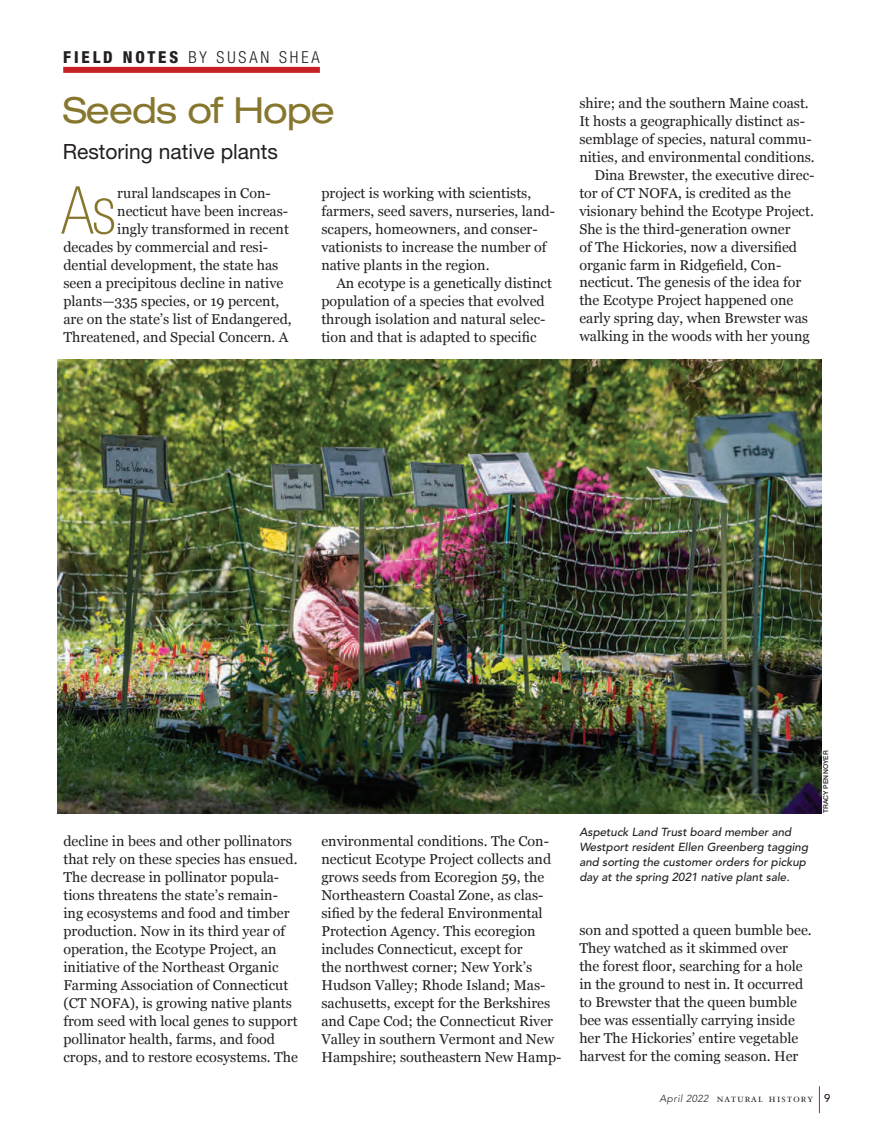
<style>
.page{position:relative;width:887px;height:1143px;background:#fff}
.page>*{position:absolute;margin:0;border:0;box-sizing:border-box;transform-origin:0 0}
.t1{font:100 condensed 66.15px "Helvetica Neue";color:#87772e}
.t2{font:expanded 36px "Helvetica Neue";letter-spacing:-.025em;color:#87772e}
.t3{font:21px "Helvetica Neue";color:#231f20}
.t4{font:300 condensed 16.5px "Helvetica Neue";letter-spacing:.175em;color:#231f20}
.t5{font:14.25px/18px "Georgia";color:#231f20}
.t6{font:12px "Bembo SC";letter-spacing:.065em;color:#231f20}
.t7{font:italic 500 11.7px/15px "Avenir";color:#231f20}
.t8{font:500 6.75px "Helvetica Neue";letter-spacing:.025em;color:#231f20}
.s1{font-weight:800}
.s2{font-family:"Avenir";font-weight:300;font-style:italic;font-size:10.2px}
.s3{font-family:"Avenir";font-weight:500;font-size:11.25px}
</style>
<div class="page">
<svg style="left:819px;top:1086px;width:1px;height:27px"></svg>
<div style="left:63px;top:67px;width:257px;height:6px;background:#c62026"></div>
<img style="left:57px;top:359px;width:764px;height:454px">
<p class="t4" style="left:63px;top:48px;width:258px"><span class="s1">FIELD NOTES</span> BY SUSAN SHEA</p>
<h2 class="t2" style="left:63px;top:89px;width:273px">Seeds of Hope</h2>
<h3 class="t3" style="left:63px;top:139px;width:217px">Restoring native plants</h3>
<h1 class="t1" style="left:61px;top:173px;width:56px">As</h1>
<p class="t5" style="left:117px;top:184px;width:155px">rural landscapes in Con-</p>
<p class="t5" style="left:117px;top:202px;width:172px">necticut have been increas-</p>
<p class="t5" style="left:117px;top:220px;width:173px">ingly transformed in recent</p>
<p class="t5" style="left:63px;top:238px;width:206px">decades by commercial and resi-</p>
<p class="t5" style="left:63px;top:256px;width:216px">dential development, the state has</p>
<p class="t5" style="left:63px;top:274px;width:221px">seen a precipitous decline in native</p>
<p class="t5" style="left:63px;top:292px;width:217px">plants—335 species, or 19 percent,</p>
<p class="t5" style="left:63px;top:310px;width:230px">are on the state’s list of Endangered,</p>
<p class="t5" style="left:63px;top:328px;width:226px">Threatened, and Special Concern. A</p>
<p class="t5" style="left:321px;top:184px;width:235px">project is working with scientists, farmers, seed savers, nurseries, land&shy;scapers, homeowners, and conser&shy;vationists to increase the number of native plants in the region.</p>
<p class="t5" style="left:321px;top:274px;width:232px;text-indent:15px">An ecotype is a genetically distinct population of a species that evolved through isolation and natural selec&shy;tion and that is adapted to specific</p>
<p class="t5" style="left:579px;top:94px;width:231px">shire; and the southern Maine coast.</p>
<p class="t5" style="left:579px;top:112px;width:227px">It hosts a geographically distinct as-</p>
<p class="t5" style="left:579px;top:130px;width:234px">semblage of species, natural commu-</p>
<p class="t5" style="left:579px;top:148px;width:237px">nities, and environmental conditions.</p>
<p class="t5" style="left:594px;top:166px;width:222px">Dina Brewster, the executive direc-</p>
<p class="t5" style="left:579px;top:184px;width:213px">tor of CT NOFA, is credited as the</p>
<p class="t5" style="left:579px;top:202px;width:236px">visionary behind the Ecotype Project.</p>
<p class="t5" style="left:579px;top:220px;width:213px">She is the third-generation owner</p>
<p class="t5" style="left:579px;top:238px;width:219px">of The Hickories, now a diversified</p>
<p class="t5" style="left:579px;top:256px;width:203px">organic farm in Ridgefield, Con-</p>
<p class="t5" style="left:579px;top:274px;width:223px">necticut. The genesis of the idea for</p>
<p class="t5" style="left:579px;top:292px;width:215px">the Ecotype Project happened one</p>
<p class="t5" style="left:579px;top:310px;width:230px">early spring day, when Brewster was</p>
<p class="t5" style="left:579px;top:328px;width:232px">walking in the woods with her young</p>
<p class="t5" style="left:63px;top:832px;width:236px">decline in bees and other pollinators that rely on these species has ensued.<br>The decrease in pollinator popula&shy;tions threatens the state’s remain&shy;ing ecosystems and food and timber production. Now in its third year of operation, the Ecotype Project, an initiative of the Northeast Organic Farming Association of Connecticut (CT NOFA), is growing native plants from seed with local genes to support pollinator health, farms, and food crops, and to restore ecosystems. The</p>
<p class="t5" style="left:321px;top:832px;width:241px">environmental conditions. The Con&shy;necticut Ecotype Project collects and grows seeds from Ecoregion 59, the Northeastern Coastal Zone, as clas&shy;sified by the federal Environmental Protection Agency. This ecoregion includes Connecticut, except for<br>the northwest corner; New York’s Hudson Valley; Rhode Island; Mas&shy;sachusetts, except for the Berkshires and Cape Cod; the Connecticut River Valley in southern Vermont and New Hampshire; southeastern New Hamp-</p>
<p class="t7" style="left:579px;top:825px;width:230px">Aspetuck Land Trust board member and Westport resident Ellen Greenberg tagging and sorting the customer orders for pickup day at the spring 2021 native plant sale.</p>
<p class="t8" style="left:821px;top:813px;width:64px;rotate:-90deg">TRACY PENNOYER</p>
<p class="t5" style="left:579px;top:922px;width:234px">son and spotted a queen bumble bee.<br>They watched as it skimmed over<br>the forest floor, searching for a hole in the ground to nest in. It occurred to Brewster that the queen bumble bee was essentially carrying inside her The Hickories’ entire vegetable harvest for the coming season. Her</p>
<p class="t6" style="left:659px;top:1092px;width:172px"><span class="s2">April 2022</span> natural history <span class="s3">9</span></p>
</div>
